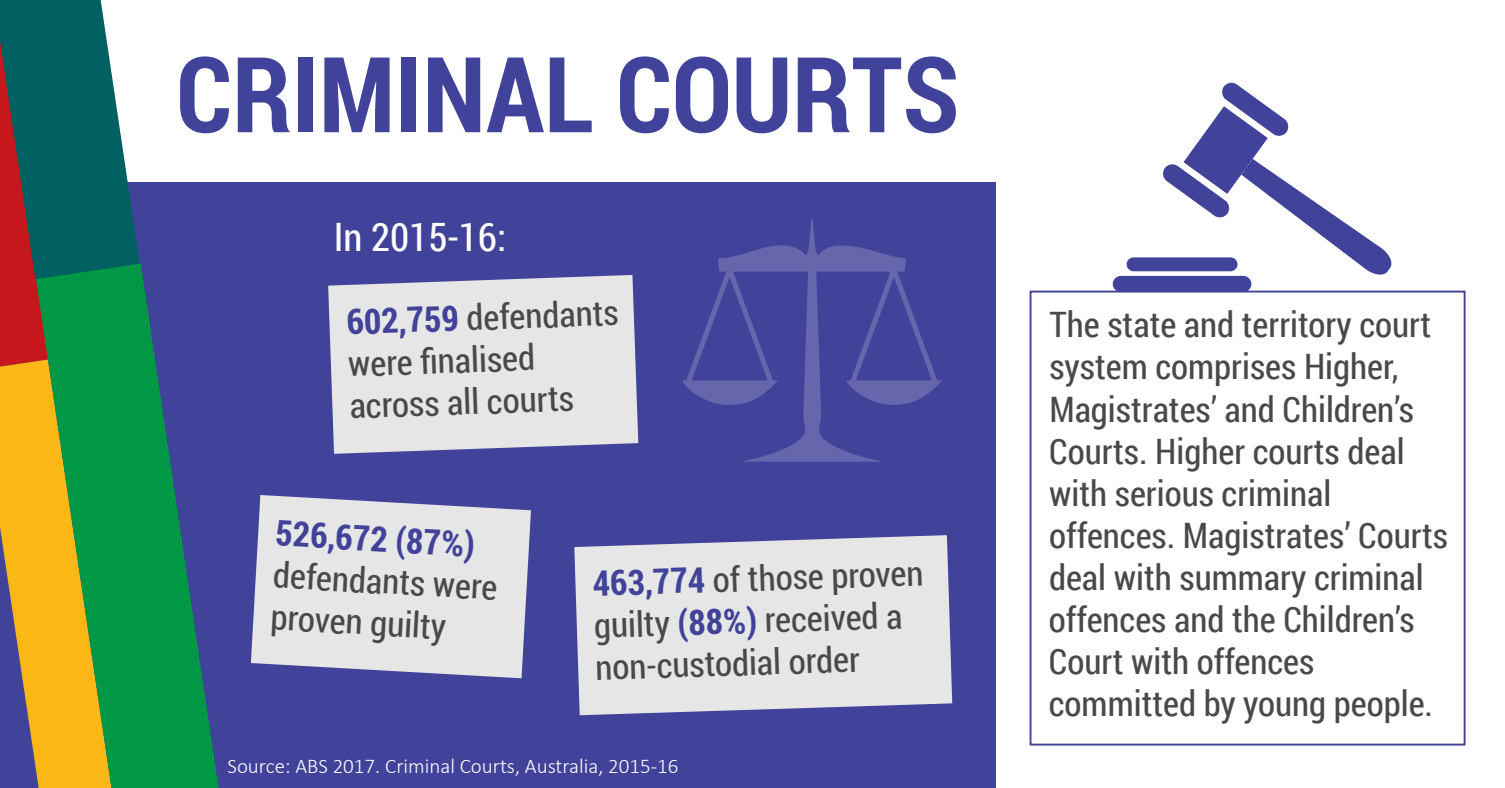
<style>
.page{position:relative;width:1505px;height:788px;background:#fff}
.page>*{position:absolute;margin:0;border:0;box-sizing:border-box;transform-origin:0 0}
.t1{font:700 105px "Roboto Condensed";color:#41429a}
.t2{font:39.02px "Roboto Condensed";color:#fff}
.t3{font:35px/42px "Roboto Condensed";color:#494949}
.t4{font:700 35px "Roboto Condensed";color:#41429a}
.t5{font:300 21px "Calibri";color:#fff}
.s1{font-weight:700;color:#41429a}
</style>
<div class="page">
<div style="left:0;top:183px;width:996px;height:605px;background:#41429a"></div>
<svg style="left:682px;top:218px;width:260px;height:244px"></svg>
<div style="left:1030px;top:290px;width:436px;height:455px;background:#fff;border:2px solid #41429a"></div>
<svg style="left:328px;top:275px;width:310px;height:179px;background:#d9d9e0"></svg>
<svg style="left:574px;top:535px;width:378px;height:180px;background:#d9d9e0"></svg>
<svg style="left:251px;top:495px;width:280px;height:183px;background:#d3d3dd"></svg>
<svg style="left:0;top:0;width:140px;height:359px;background:#406063"></svg>
<div style="left:0;top:359px;width:36px;height:168px;background:#fbb715"></div>
<svg style="left:36px;top:263px;width:183px;height:525px;fill:#009844"></svg>
<svg style="left:0;top:527px;width:39px;height:261px"></svg>
<svg style="left:1162px;top:82px;width:230px;height:194px"></svg>
<div style="left:1127px;top:257px;width:111px;height:14px;background:#41429a;border-radius:7px"></div>
<div style="left:1113px;top:276px;width:138px;height:16px;background:#41429a;border-radius:8px"></div>
<h1 class="t1" style="left:176px;top:21px;width:785px">CRIMINAL COURTS</h1>
<p class="t2" style="left:334px;top:209px;width:174px">In 2015-16:</p>
<p class="t3" style="left:346px;top:300px;width:274px;rotate:-2deg"><span class="s1">602,759</span> defendants were fi nalised across all courts</p>
<p class="t4" style="left:277px;top:508px;width:201px;rotate:3deg">526,672 (87%)</p>
<p class="t3" style="left:274px;top:553px;width:226px;rotate:3deg">defendants were proven guilty</p>
<p class="t3" style="left:592px;top:562px;width:333px;rotate:-2deg"><span class="s1">463,774</span> of those proven guilty <span class="s1">(88%)</span> received a non-custodial order</p>
<p class="t5" style="left:227px;top:753px;width:453px">Source: ABS 2017. Criminal Courts, Australia, 2015-16</p>
<p class="t3" style="left:1049px;top:303px;width:401px">The state and territory court system comprises Higher,<br>Magistrates’ and Children’s<br>Courts. Higher courts deal with serious criminal offences. Magistrates’ Courts deal with summary criminal offences and the Children’s<br>Court with offences committed by young people.</p>
</div>
